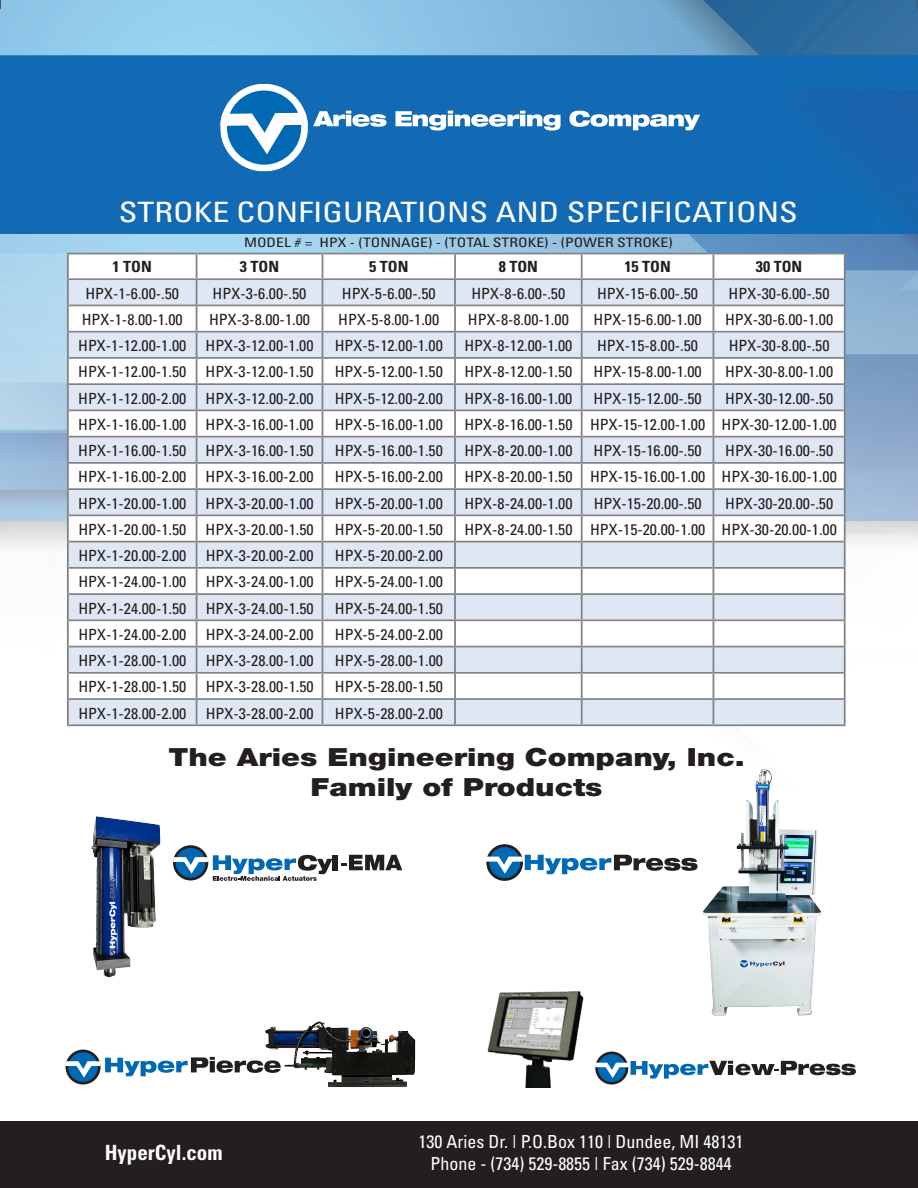
<style>
.page{position:relative;width:918px;height:1188px;background:#fff}
.page>*{position:absolute;margin:0;border:0;box-sizing:border-box;transform-origin:0 0}
.t1{font:condensed 28.05px "Univers";color:#fff;scale:1.2 1}
.t2{font:900 25.05px/30px "Helvetica Neue";color:#231f20;text-align:center;scale:1.2 1}
.t3{font:700 condensed 21px "Univers";color:#fff}
.t4{font:condensed 18px/21.6px "Univers";color:#fff;text-align:center}
.t5{font:condensed 15.45px "Univers";color:#231f20;scale:1.04 1}
.t6{font:700 condensed 15.45px "Univers";color:#231f20;scale:1.04 1}
.t7{font:condensed 13.05px "Univers";color:#231f20;scale:1.2 1}
</style>
<div class="page">
<img style="left:0;top:0;width:918px;height:1070px">
<svg style="left:395px;top:111px;width:166px;height:20px"></svg>
<svg style="left:569px;top:111px;width:131px;height:19px"></svg>
<svg style="left:220px;top:83px;width:166px;height:89px"></svg>
<hr style="left:67px;top:253px;width:130px;height:1px;background:#808285">
<hr style="left:197px;top:253px;width:125px;height:1px;background:#808285">
<hr style="left:322px;top:253px;width:133px;height:1px;background:#808285">
<hr style="left:455px;top:253px;width:127px;height:1px;background:#808285">
<hr style="left:582px;top:253px;width:131px;height:1px;background:#808285">
<hr style="left:713px;top:253px;width:133px;height:1px;background:#808285">
<hr style="left:67px;top:724px;width:130px;height:2px;background:#808285">
<hr style="left:197px;top:724px;width:125px;height:2px;background:#808285">
<hr style="left:322px;top:724px;width:133px;height:2px;background:#808285">
<hr style="left:455px;top:724px;width:127px;height:2px;background:#808285">
<hr style="left:582px;top:724px;width:131px;height:2px;background:#808285">
<hr style="left:713px;top:724px;width:133px;height:2px;background:#808285">
<hr style="left:67px;top:254px;width:2px;height:25px;background:#808285">
<hr style="left:844px;top:254px;width:2px;height:25px;background:#808285">
<hr style="left:67px;top:279px;width:2px;height:26px;background:#808285">
<hr style="left:844px;top:279px;width:2px;height:26px;background:#808285">
<hr style="left:67px;top:305px;width:2px;height:27px;background:#808285">
<hr style="left:844px;top:305px;width:2px;height:27px;background:#808285">
<hr style="left:67px;top:332px;width:2px;height:26px;background:#808285">
<hr style="left:844px;top:332px;width:2px;height:26px;background:#808285">
<hr style="left:67px;top:358px;width:2px;height:26px;background:#808285">
<hr style="left:844px;top:358px;width:2px;height:26px;background:#808285">
<hr style="left:67px;top:384px;width:2px;height:26px;background:#808285">
<hr style="left:844px;top:384px;width:2px;height:26px;background:#808285">
<hr style="left:67px;top:410px;width:2px;height:27px;background:#808285">
<hr style="left:844px;top:410px;width:2px;height:27px;background:#808285">
<hr style="left:67px;top:437px;width:2px;height:26px;background:#808285">
<hr style="left:844px;top:437px;width:2px;height:26px;background:#808285">
<hr style="left:67px;top:463px;width:2px;height:26px;background:#808285">
<hr style="left:844px;top:463px;width:2px;height:26px;background:#808285">
<hr style="left:67px;top:489px;width:2px;height:26px;background:#808285">
<hr style="left:844px;top:489px;width:2px;height:26px;background:#808285">
<hr style="left:67px;top:515px;width:2px;height:27px;background:#808285">
<hr style="left:844px;top:515px;width:2px;height:27px;background:#808285">
<hr style="left:67px;top:542px;width:2px;height:26px;background:#808285">
<hr style="left:844px;top:542px;width:2px;height:26px;background:#808285">
<hr style="left:67px;top:568px;width:2px;height:26px;background:#808285">
<hr style="left:844px;top:568px;width:2px;height:26px;background:#808285">
<hr style="left:67px;top:594px;width:2px;height:26px;background:#808285">
<hr style="left:844px;top:594px;width:2px;height:26px;background:#808285">
<hr style="left:67px;top:620px;width:2px;height:27px;background:#808285">
<hr style="left:844px;top:620px;width:2px;height:27px;background:#808285">
<hr style="left:67px;top:647px;width:2px;height:26px;background:#808285">
<hr style="left:844px;top:647px;width:2px;height:26px;background:#808285">
<hr style="left:67px;top:673px;width:2px;height:26px;background:#808285">
<hr style="left:844px;top:673px;width:2px;height:26px;background:#808285">
<hr style="left:67px;top:699px;width:2px;height:25px;background:#808285">
<svg style="left:68px;top:254px;width:777px;height:470px"></svg>
<hr style="left:844px;top:699px;width:2px;height:25px;background:#808285">
<img style="left:482px;top:990px;width:109px;height:98px">
<svg style="left:594px;top:1052px;width:262px;height:33px"></svg>
<img style="left:663px;top:739px;width:223px;height:297px">
<img style="left:43px;top:809px;width:130px;height:172px">
<div style="left:333px;top:855px;width:5px;height:15px;background:#231f20"></div>
<svg style="left:341px;top:855px;width:61px;height:15px"></svg>
<svg style="left:173px;top:845px;width:159px;height:36px"></svg>
<img style="left:233px;top:984px;width:232px;height:103px">
<svg style="left:66px;top:1050px;width:215px;height:35px"></svg>
<svg style="left:484px;top:844px;width:213px;height:37px"></svg>
<div style="left:0;top:1121px;width:918px;height:67px;background:#231f20"></div>
<svg style="left:0;top:0;width:1px;height:14px"></svg>
<svg style="left:917px;top:0;width:1px;height:14px"></svg>
<svg style="left:9px;top:0;width:233px;height:1px"></svg>
<svg style="left:676px;top:0;width:233px;height:1px"></svg>
<h1 class="t1" style="left:119px;top:194px;width:567px">STROKE CONFIGURATIONS AND SPECIFICATIONS</h1>
<p class="t7" style="left:244px;top:235px;width:359px">MODEL # = HPX - (TONNAGE) - (TOTAL STROKE) - (POWER STROKE)</p>
<p class="t6" style="left:113px;top:257px;width:39px">1 TON</p>
<p class="t6" style="left:240px;top:257px;width:39px">3 TON</p>
<p class="t6" style="left:369px;top:257px;width:39px">5 TON</p>
<p class="t6" style="left:499px;top:257px;width:39px">8 TON</p>
<p class="t6" style="left:624px;top:257px;width:46px">15 TON</p>
<p class="t6" style="left:756px;top:257px;width:46px">30 TON</p>
<p class="t5" style="left:85px;top:283px;width:92px">HPX-1-6.00-.50</p>
<p class="t5" style="left:213px;top:283px;width:92px">HPX-3-6.00-.50</p>
<p class="t5" style="left:342px;top:283px;width:92px">HPX-5-6.00-.50</p>
<p class="t5" style="left:471px;top:283px;width:92px">HPX-8-6.00-.50</p>
<p class="t5" style="left:597px;top:283px;width:99px">HPX-15-6.00-.50</p>
<p class="t5" style="left:729px;top:283px;width:99px">HPX-30-6.00-.50</p>
<p class="t5" style="left:82px;top:310px;width:99px">HPX-1-8.00-1.00</p>
<p class="t5" style="left:209px;top:310px;width:99px">HPX-3-8.00-1.00</p>
<p class="t5" style="left:338px;top:310px;width:99px">HPX-5-8.00-1.00</p>
<p class="t5" style="left:468px;top:310px;width:99px">HPX-8-8.00-1.00</p>
<p class="t5" style="left:594px;top:310px;width:105px">HPX-15-6.00-1.00</p>
<p class="t5" style="left:725px;top:310px;width:105px">HPX-30-6.00-1.00</p>
<p class="t5" style="left:78px;top:336px;width:228px">HPX-1-12.00-1.00 HPX-3-12.00-1.00</p>
<p class="t5" style="left:335px;top:336px;width:105px">HPX-5-12.00-1.00</p>
<p class="t5" style="left:464px;top:336px;width:105px">HPX-8-12.00-1.00</p>
<p class="t5" style="left:597px;top:336px;width:99px">HPX-15-8.00-.50</p>
<p class="t5" style="left:729px;top:336px;width:99px">HPX-30-8.00-.50</p>
<p class="t5" style="left:78px;top:362px;width:228px">HPX-1-12.00-1.50 HPX-3-12.00-1.50</p>
<p class="t5" style="left:335px;top:362px;width:105px">HPX-5-12.00-1.50</p>
<p class="t5" style="left:464px;top:362px;width:105px">HPX-8-12.00-1.50</p>
<p class="t5" style="left:594px;top:362px;width:105px">HPX-15-8.00-1.00</p>
<p class="t5" style="left:725px;top:362px;width:105px">HPX-30-8.00-1.00</p>
<p class="t5" style="left:78px;top:388px;width:228px">HPX-1-12.00-2.00 HPX-3-12.00-2.00</p>
<p class="t5" style="left:335px;top:388px;width:105px">HPX-5-12.00-2.00</p>
<p class="t5" style="left:464px;top:388px;width:105px">HPX-8-16.00-1.00</p>
<p class="t5" style="left:594px;top:388px;width:105px">HPX-15-12.00-.50</p>
<p class="t5" style="left:725px;top:388px;width:105px">HPX-30-12.00-.50</p>
<p class="t5" style="left:78px;top:415px;width:228px">HPX-1-16.00-1.00 HPX-3-16.00-1.00</p>
<p class="t5" style="left:335px;top:415px;width:105px">HPX-5-16.00-1.00</p>
<p class="t5" style="left:464px;top:415px;width:360px">HPX-8-16.00-1.50 HPX-15-12.00-1.00 HPX-30-12.00-1.00</p>
<p class="t5" style="left:78px;top:441px;width:228px">HPX-1-16.00-1.50 HPX-3-16.00-1.50</p>
<p class="t5" style="left:335px;top:441px;width:105px">HPX-5-16.00-1.50</p>
<p class="t5" style="left:464px;top:441px;width:105px">HPX-8-20.00-1.00</p>
<p class="t5" style="left:594px;top:441px;width:105px">HPX-15-16.00-.50</p>
<p class="t5" style="left:725px;top:441px;width:105px">HPX-30-16.00-.50</p>
<p class="t5" style="left:78px;top:467px;width:228px">HPX-1-16.00-2.00 HPX-3-16.00-2.00</p>
<p class="t5" style="left:335px;top:467px;width:105px">HPX-5-16.00-2.00</p>
<p class="t5" style="left:464px;top:467px;width:360px">HPX-8-20.00-1.50 HPX-15-16.00-1.00 HPX-30-16.00-1.00</p>
<p class="t5" style="left:78px;top:493px;width:228px">HPX-1-20.00-1.00 HPX-3-20.00-1.00</p>
<p class="t5" style="left:335px;top:493px;width:105px">HPX-5-20.00-1.00</p>
<p class="t5" style="left:464px;top:493px;width:105px">HPX-8-24.00-1.00</p>
<p class="t5" style="left:594px;top:493px;width:105px">HPX-15-20.00-.50</p>
<p class="t5" style="left:725px;top:493px;width:105px">HPX-30-20.00-.50</p>
<p class="t5" style="left:78px;top:520px;width:228px">HPX-1-20.00-1.50 HPX-3-20.00-1.50</p>
<p class="t5" style="left:335px;top:520px;width:105px">HPX-5-20.00-1.50</p>
<p class="t5" style="left:464px;top:520px;width:360px">HPX-8-24.00-1.50 HPX-15-20.00-1.00 HPX-30-20.00-1.00</p>
<p class="t5" style="left:78px;top:546px;width:228px">HPX-1-20.00-2.00 HPX-3-20.00-2.00</p>
<p class="t5" style="left:335px;top:546px;width:105px">HPX-5-20.00-2.00</p>
<p class="t5" style="left:78px;top:572px;width:228px">HPX-1-24.00-1.00 HPX-3-24.00-1.00</p>
<p class="t5" style="left:335px;top:572px;width:105px">HPX-5-24.00-1.00</p>
<p class="t5" style="left:78px;top:598px;width:228px">HPX-1-24.00-1.50 HPX-3-24.00-1.50</p>
<p class="t5" style="left:335px;top:598px;width:105px">HPX-5-24.00-1.50</p>
<p class="t5" style="left:78px;top:625px;width:228px">HPX-1-24.00-2.00 HPX-3-24.00-2.00</p>
<p class="t5" style="left:335px;top:625px;width:105px">HPX-5-24.00-2.00</p>
<p class="t5" style="left:78px;top:651px;width:228px">HPX-1-28.00-1.00 HPX-3-28.00-1.00</p>
<p class="t5" style="left:335px;top:651px;width:105px">HPX-5-28.00-1.00</p>
<p class="t5" style="left:78px;top:677px;width:228px">HPX-1-28.00-1.50 HPX-3-28.00-1.50</p>
<p class="t5" style="left:335px;top:677px;width:105px">HPX-5-28.00-1.50</p>
<p class="t5" style="left:78px;top:703px;width:228px">HPX-1-28.00-2.00 HPX-3-28.00-2.00</p>
<p class="t5" style="left:335px;top:703px;width:105px">HPX-5-28.00-2.00</p>
<h2 class="t2" style="left:168px;top:742px;width:482px">The Aries Engineering Company, Inc.<br>Family of Products</h2>
<h3 class="t3" style="left:105px;top:1139px;width:119px">HyperCyl.com</h3>
<p class="t4" style="left:419px;top:1131px;width:326px">130 Aries Dr. | P.O.Box 110 | Dundee, MI 48131<br>Phone - (734) 529-8855 | Fax (734) 529-8844</p>
</div>
